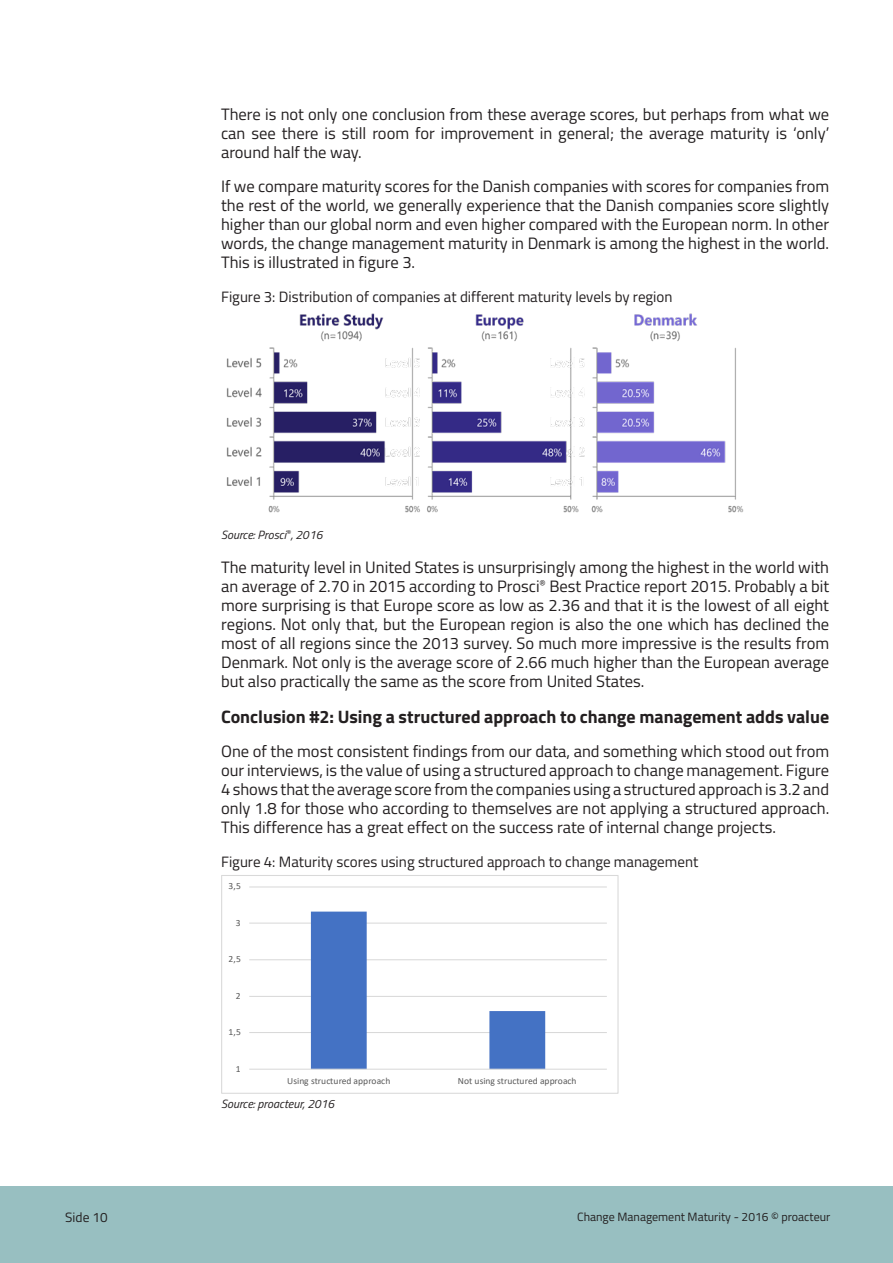
<style>
.page{position:relative;width:893px;height:1263px;background:#fff}
.page>*{position:absolute;margin:0;border:0;box-sizing:border-box;transform-origin:0 0}
.List_Paragraph{font:700 18px "Titillium Web";color:#231f20}
.List_Paragraph-2{font:16.5px/18.9px "Titillium Web";color:#231f20;text-align:justify}
.List_Paragraph-3{font:15px "Titillium Web";color:#231f20}
.t1{font:13.5px "Titillium Web";color:#231f20}
.List_Paragraph-4{font:italic 12px "Titillium Web";color:#231f20}
.t2{font:12px "Titillium Web";color:#231f20}
.t3{font:9.45px "Calibri";color:#595959}
</style>
<div class="page">
<div style="left:0;top:1186px;width:893px;height:77px;background:#98bfc1"></div>
<img style="left:226px;top:313px;width:518px;height:200px">
<hr style="left:249px;top:1032px;width:358px;height:1px;background:#d9d9d9">
<hr style="left:249px;top:996px;width:358px;height:1px;background:#d9d9d9">
<hr style="left:249px;top:959px;width:358px;height:1px;background:#d9d9d9">
<hr style="left:249px;top:922px;width:358px;height:2px;background:#d9d9d9">
<hr style="left:249px;top:886px;width:358px;height:1px;background:#d9d9d9">
<svg style="left:311px;top:911px;width:234px;height:158px"></svg>
<hr style="left:249px;top:1069px;width:358px;height:1px;background:#d9d9d9">
<div style="left:221px;top:875px;width:397px;height:218px;border:1px solid #d9d9d9"></div>
<p class="List_Paragraph-2" style="left:221px;top:104px;width:610px">There is not only one conclusion from these average scores, but perhaps from what we can see there is still room for improvement in general; the average maturity is ‘only’ around half the way.</p>
<p class="List_Paragraph-2" style="left:221px;top:176px;width:610px">If we compare maturity scores for the Danish companies with scores for companies from the rest of the world, we generally experience that the Danish companies score slightly higher than our global norm and even higher compared with the European norm. In other words, the change management maturity in Denmark is among the highest in the world.<br>This is illustrated in figure 3.</p>
<p class="List_Paragraph-3" style="left:221px;top:285px;width:453px">Figure 3: Distribution of companies at different maturity levels by region</p>
<p class="List_Paragraph-4" style="left:221px;top:526px;width:103px">Source: Prosci<sup>®</sup>, 2016</p>
<p class="List_Paragraph-2" style="left:221px;top:557px;width:610px">The maturity level in United States is unsurprisingly among the highest in the world with an average of 2.70 in 2015 according to Prosci<sup>®</sup> Best Practice report 2015. Probably a bit more surprising is that Europe score as low as 2.36 and that it is the lowest of all eight regions. Not only that, but the European region is also the one which has declined the most of all regions since the 2013 survey. So much more impressive is the results from Denmark. Not only is the average score of 2.66 much higher than the European average but also practically the same as the score from United States.</p>
<p class="List_Paragraph" style="left:221px;top:703px;width:610px">Conclusion #2: Using a structured approach to change management adds value</p>
<p class="List_Paragraph-2" style="left:221px;top:741px;width:610px">One of the most consistent findings from our data, and something which stood out from our interviews, is the value of using a structured approach to change management. Figure 4 shows that the average score from the companies using a structured approach is 3.2 and only 1.8 for those who according to themselves are not applying a structured approach.<br>This difference has a great effect on the success rate of internal change projects.</p>
<p class="List_Paragraph-3" style="left:221px;top:850px;width:479px">Figure 4: Maturity scores using structured approach to change management</p>
<p class="t3" style="left:229px;top:880px;width:14px">3,5</p>
<p class="t3" style="left:236px;top:916px;width:6px">3</p>
<p class="t3" style="left:229px;top:953px;width:14px">2,5</p>
<p class="t3" style="left:236px;top:989px;width:6px">2</p>
<p class="t3" style="left:229px;top:1026px;width:14px">1,5</p>
<p class="t3" style="left:236px;top:1062px;width:6px">1</p>
<p class="t3" style="left:287px;top:1074px;width:105px">Using structured approach</p>
<p class="t3" style="left:458px;top:1074px;width:120px">Not using structured approach</p>
<p class="List_Paragraph-4" style="left:221px;top:1094px;width:115px">Source: proacteur, 2016</p>
<p class="t1" style="left:65px;top:1207px;width:44px">Side 10</p>
<p class="t2" style="left:577px;top:1208px;width:255px">Change Management Maturity - 2016 © proacteur</p>
</div>
